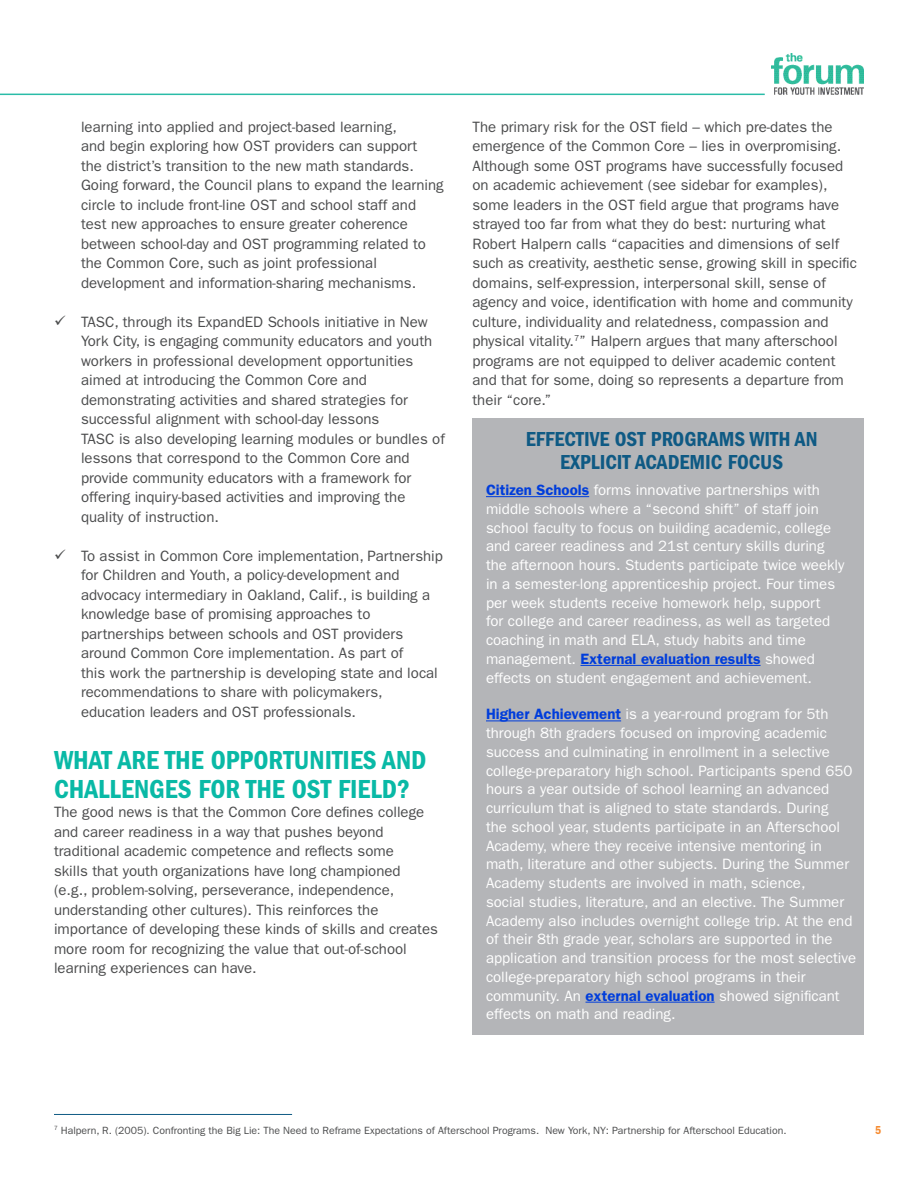
<style>
.page{position:relative;width:918px;height:1188px;background:#fff}
.page>*{position:absolute;margin:0;border:0;box-sizing:border-box;transform-origin:0 0}
.t1{font:27px/28.5px "ITC Franklin Gothic Std Dm Cd";color:#09b9a6}
.t2{font:21px/22.5px "ITC Franklin Gothic Std Dm Cd";color:#0f5a84;text-align:center}
.t3{font:15px/19.5px "ITC Franklin Gothic Std";color:#4b4c4d}
.t4{font:15px/18.8px "ITC Franklin Gothic Std";color:#fff}
.t5{font:12px "ITC Franklin Gothic Std Dm Cd";color:#f68c32}
.t6{font:10.5px "ITC Franklin Gothic Std";color:#4b4c4d}
.s1{font-weight:600;color:#003ddb}
</style>
<div class="page">
<img style="left:772px;top:54px;width:91px;height:41px">
<hr style="left:0;top:94px;width:765px;height:1px;background:#2abca8">
<hr style="left:54px;top:1114px;width:238px;height:1px;background:#0f5a84">
<div style="left:472px;top:418px;width:392px;height:617px;background:#b4b5b8"></div>
<hr style="left:486px;top:496px;width:103px;height:1px;background:#003ddb">
<hr style="left:580px;top:665px;width:181px;height:1px;background:#003ddb">
<hr style="left:486px;top:721px;width:135px;height:1px;background:#003ddb">
<hr style="left:586px;top:1002px;width:129px;height:1px;background:#003ddb">
<p class="t3" style="left:81px;top:117px;width:364px">learning into applied and project-based learning,<br>and begin exploring how OST providers can support<br>the district’s transition to the new math standards.<br>Going forward, the Council plans to expand the learning circle to include front-line OST and school staff and test new approaches to ensure greater coherence between school-day and OST programming related to the Common Core, such as joint professional development and information-sharing mechanisms.</p>
<p class="t3" style="left:81px;top:312px;width:365px">TASC, through its ExpandED Schools initiative in New York City, is engaging community educators and youth workers in professional development opportunities aimed at introducing the Common Core and demonstrating activities and shared strategies for successful alignment with school-day lessons<br>TASC is also developing learning modules or bundles of lessons that correspond to the Common Core and provide community educators with a framework for offering inquiry-based activities and improving the quality of instruction.</p>
<p class="t3" style="left:81px;top:546px;width:363px">To assist in Common Core implementation, Partnership for Children and Youth, a policy-development and advocacy intermediary in Oakland, Calif., is building a knowledge base of promising approaches to partnerships between schools and OST providers around Common Core implementation. As part of<br>this work the partnership is developing state and local recommendations to share with policymakers, education leaders and OST professionals.</p>
<p class="t1" style="left:54px;top:746px;width:374px">WHAT ARE THE OPPORTUNITIES AND<br>CHALLENGES FOR THE OST FIELD?</p>
<p class="t3" style="left:54px;top:803px;width:386px">The good news is that the Common Core defines college and career readiness in a way that pushes beyond traditional academic competence and reflects some<br>skills that youth organizations have long championed (e.g., problem-solving, perseverance, independence, understanding other cultures). This reinforces the importance of developing these kinds of skills and creates more room for recognizing the value that out-of-school learning experiences can have.</p>
<p class="t3" style="left:472px;top:117px;width:386px">The primary risk for the OST field – which pre-dates the emergence of the Common Core – lies in overpromising.<br>Although some OST programs have successfully focused on academic achievement (see sidebar for examples), some leaders in the OST field argue that programs have strayed too far from what they do best: nurturing what Robert Halpern calls “capacities and dimensions of self such as creativity, aesthetic sense, growing skill in specific domains, self-expression, interpersonal skill, sense of agency and voice, identification with home and community culture, individuality and relatedness, compassion and physical vitality.<sup>7</sup>” Halpern argues that many afterschool programs are not equipped to deliver academic content and that for some, doing so represents a departure from their “core.”</p>
<p class="t2" style="left:526px;top:428px;width:293px">EFFECTIVE OST PROGRAMS WITH AN<br>EXPLICIT ACADEMIC FOCUS</p>
<p class="t4" style="left:486px;top:481px;width:360px"><span class="s1">Citizen Schools</span> forms innovative partnerships with middle schools where a “second shift” of staff join school faculty to focus on building academic, college and career readiness and 21st century skills during the afternoon hours. Students participate twice weekly in a semester-long apprenticeship project. Four times per week students receive homework help, support<br>for college and career readiness, as well as targeted coaching in math and ELA, study habits and time management. <span class="s1">External evaluation results</span> showed effects on student engagement and achievement.</p>
<p class="t4" style="left:486px;top:705px;width:372px"><span class="s1">Higher Achievement</span> is a year-round program for 5th through 8th graders focused on improving academic success and culminating in enrollment in a selective college-preparatory high school. Participants spend 650 hours a year outside of school learning an advanced curriculum that is aligned to state standards. During<br>the school year, students participate in an Afterschool Academy, where they receive intensive mentoring in math, literature and other subjects. During the Summer Academy students are involved in math, science,<br>social studies, literature, and an elective. The Summer Academy also includes overnight college trip. At the end of their 8th grade year, scholars are supported in the application and transition process for the most selective college-preparatory high school programs in their community. An <span class="s1">external evaluation</span> showed significant effects on math and reading.</p>
<p class="t6" style="left:54px;top:1124px;width:734px"><sup>7</sup> Halpern, R. (2005). Confronting the Big Lie: The Need to Reframe Expectations of Afterschool Programs. New York, NY: Partnership for Afterschool Education.</p>
<p class="t5" style="left:875px;top:1123px;width:8px">5</p>
</div>
